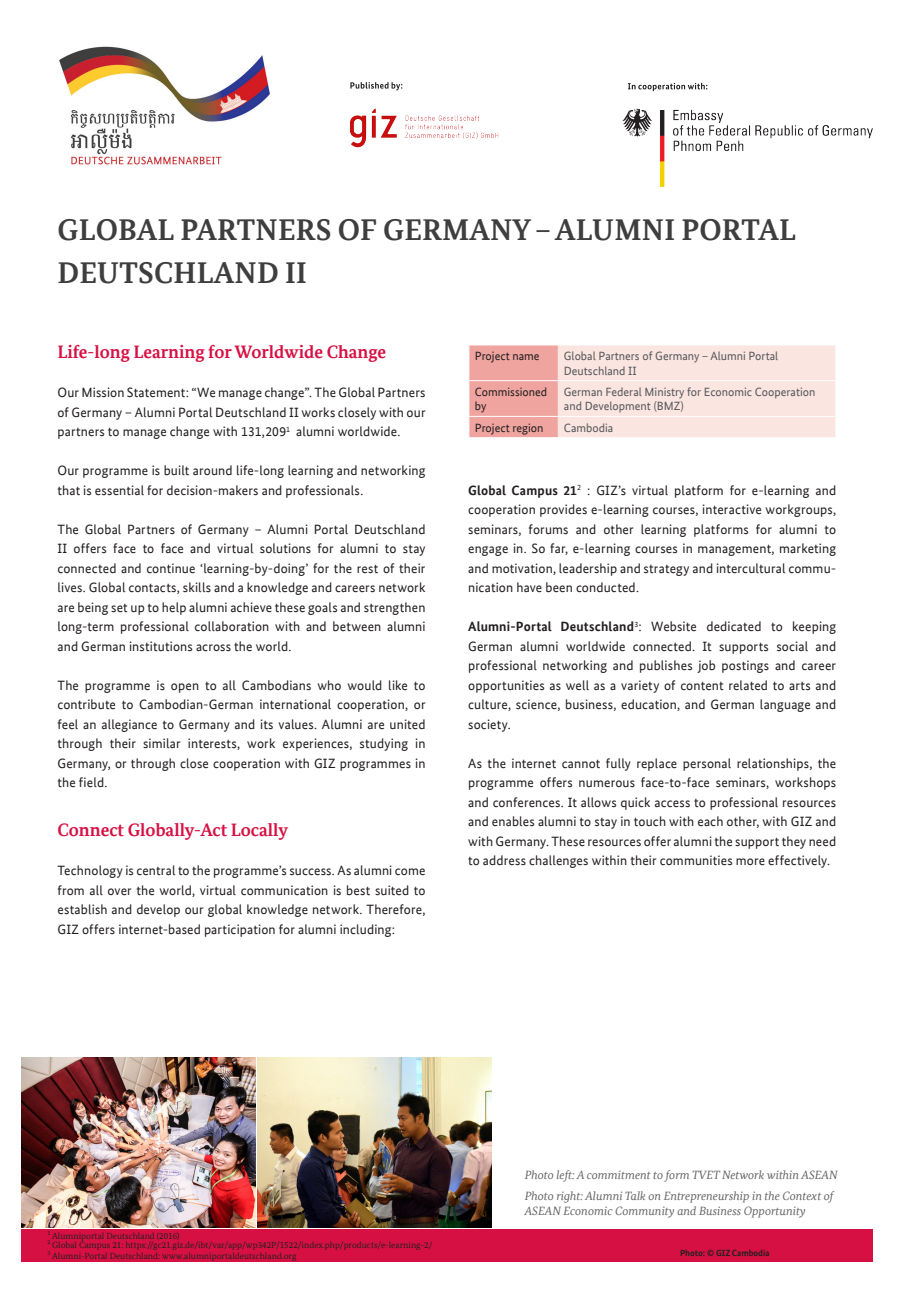
<style>
.page{position:relative;width:915px;height:1306px;background:#fff}
.page>*{position:absolute;margin:0;border:0;box-sizing:border-box;transform-origin:0 0}
.Headline{font:700 30px/43.5px "Bundes Serif Office";letter-spacing:.01em;color:#3e3e3f}
.Überschrift1{font:700 18px "Bundes Serif Office";color:#d71043}
.Paragraph{font:700 18px "Bundes Serif Office";color:#d71043}
.Paragraph-2{font:13.5px/19.5px "Bundes Sans Office T";letter-spacing:.01em;color:#231f20;text-align:justify}
.Chart_photo_descript{font:italic 12px/14.4px "Bundes Serif Office";color:#636366}
.Project_information{font:12px/14.4px "Bundes Sans Office T";color:#57585a}
.Project_information-2{font:12px/14.4px "Bundes Sans Office T";color:#231f20}
.Chart_photo_descript-2{font:9px "Bundes Serif Office";color:#231f20}
.Photo_credits{font:700 9px "Bundes Sans Office T";color:#231f20}
.s1{font-weight:700}
</style>
<div class="page">
<div style="left:21px;top:1229px;width:851px;height:33px;background:#d71043"></div>
<svg style="left:469px;top:345px;width:367px;height:92px;background:#f7d5d1"></svg>
<hr style="left:469px;top:380px;width:88px;height:1px;background:#fff">
<hr style="left:557px;top:380px;width:278px;height:1px;background:#fff">
<hr style="left:469px;top:416px;width:88px;height:1px;background:#fff">
<hr style="left:557px;top:416px;width:278px;height:1px;background:#fff">
<img style="left:350px;top:108px;width:149px;height:40px">
<img style="left:59px;top:46px;width:211px;height:119px">
<svg style="left:627px;top:83px;width:80px;height:8px"></svg>
<svg style="left:350px;top:82px;width:52px;height:8px"></svg>
<img style="left:21px;top:1057px;width:234px;height:170px">
<img style="left:257px;top:1057px;width:235px;height:170px">
<img style="left:622px;top:108px;width:251px;height:79px">
<p class="Headline" style="left:58px;top:208px;width:739px">GLOBAL PARTNERS OF GERMANY – ALUMNI PORTAL<br>DEUTSCHLAND II</p>
<p class="Überschrift1" style="left:57px;top:341px;width:330px">Life-long Learning for Worldwide Change</p>
<p class="Paragraph-2" style="left:57px;top:383px;width:369px">Our Mission Statement: “We manage change”. The Global Partners of Germany – Alumni Portal Deutschland II works closely with our partners to manage change with 131,209<sup>1</sup> alumni worldwide.</p>
<p class="Paragraph-2" style="left:57px;top:461px;width:369px">Our programme is built around life-long learning and networking that is essential for decision-makers and professionals.</p>
<p class="Paragraph-2" style="left:57px;top:519px;width:369px">The Global Partners of Germany – Alumni Portal Deutschland II offers face to face and virtual solutions for alumni to stay connected and continue ‘learning-by-doing’ for the rest of their lives. Global contacts, skills and a knowledge and careers network are being set up to help alumni achieve these goals and strengthen long-term professional collaboration with and between alumni and German institutions across the world.</p>
<p class="Paragraph-2" style="left:57px;top:675px;width:369px">The programme is open to all Cambodians who would like to contribute to Cambodian-German international cooperation, or feel an allegiance to Germany and its values. Alumni are united through their similar interests, work experiences, studying in Germany, or through close cooperation with GIZ programmes in the field.</p>
<p class="Paragraph" style="left:57px;top:819px;width:232px">Connect Globally-Act Locally</p>
<p class="Paragraph-2" style="left:57px;top:860px;width:369px">Technology is central to the programme’s success. As alumni come from all over the world, virtual communication is best suited to establish and develop our global knowledge network. Therefore, GIZ offers internet-based participation for alumni including:</p>
<p class="Project_information-2" style="left:474px;top:349px;width:66px">Project name</p>
<p class="Project_information" style="left:563px;top:349px;width:216px">Global Partners of Germany – Alumni Portal<br>Deutschland II</p>
<p class="Project_information-2" style="left:474px;top:384px;width:74px">Commissioned by</p>
<p class="Project_information" style="left:563px;top:384px;width:253px">German Federal Ministry for Economic Cooperation and Development (BMZ)</p>
<p class="Project_information-2" style="left:474px;top:420px;width:70px">Project region</p>
<p class="Project_information" style="left:563px;top:420px;width:51px">Cambodia</p>
<p class="Paragraph-2" style="left:468px;top:480px;width:369px"><span class="s1">Global Campus 21</span><sup>2</sup> : GIZ’s virtual platform for e-learning and cooperation provides e-learning courses, interactive workgroups, seminars, forums and other learning platforms for alumni to engage in. So far, e-learning courses in management, marketing and motivation, leadership and strategy and intercultural commu&shy;nication have been conducted.</p>
<p class="Paragraph-2" style="left:468px;top:617px;width:369px"><span class="s1">Alumni-Portal Deutschland</span><sup>3</sup>: Website dedicated to keeping German alumni worldwide connected. It supports social and professional networking and publishes job postings and career opportunities as well as a variety of content related to arts and culture, science, business, education, and German language and society.</p>
<p class="Paragraph-2" style="left:468px;top:753px;width:369px">As the internet cannot fully replace personal relationships, the programme offers numerous face-to-face seminars, workshops and conferences. It allows quick access to professional resources and enables alumni to stay in touch with each other, with GIZ and with Germany. These resources offer alumni the support they need to address challenges within their communities more effectively.</p>
<p class="Chart_photo_descript-2" style="left:48px;top:1230px;width:133px"><sup>1</sup> Alumniportal Deutschland (2016)</p>
<p class="Chart_photo_descript-2" style="left:48px;top:1239px;width:386px"><sup>2</sup> Global Campus 21: https://gc21.giz.de/ibt/var/app/wp342P/1522/index.php/products/e-learning-2/</p>
<p class="Chart_photo_descript-2" style="left:48px;top:1250px;width:250px"><sup>3</sup> Alumni-Portal Deutschland: www.alumniportaldeutschland.org</p>
<p class="Chart_photo_descript" style="left:524px;top:1167px;width:314px">Photo left: A commitment to form TVET Network within ASEAN</p>
<p class="Chart_photo_descript" style="left:524px;top:1188px;width:310px">Photo right: Alumni Talk on Entrepreneurship in the Context of<br>ASEAN Economic Community and Business Opportunity</p>
<p class="Photo_credits" style="left:679px;top:1247px;width:91px">Photo: © GIZCambodia</p>
</div>
